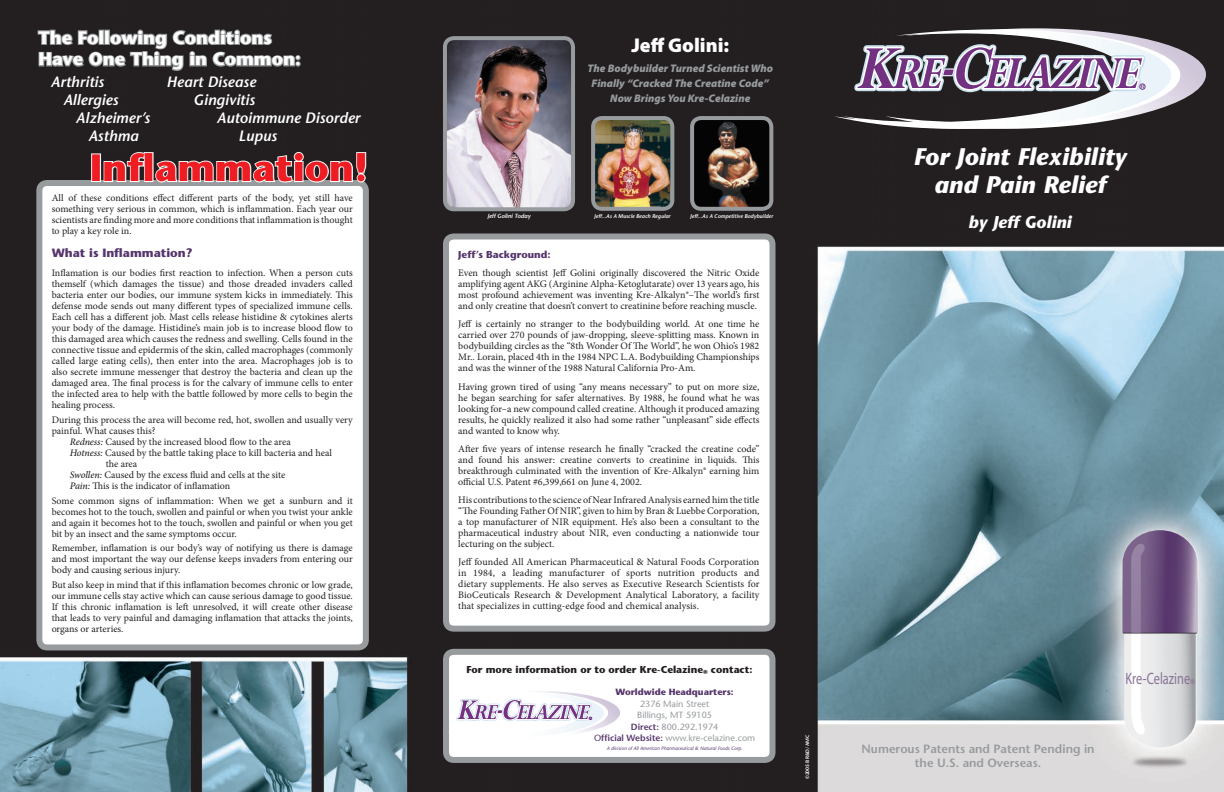
<style>
.page{position:relative;width:1224px;height:792px;background:#fff}
.page>*{position:absolute;margin:0;border:0;box-sizing:border-box;transform-origin:0 0}
.t1{font:700 38px "Stone Sans";color:#ee1d23}
.t2{font:italic 700 24px/28.8px "Stone Sans";color:#fff;text-align:center}
.t3{font:900 20px "Myriad Pro";color:#fff}
.t4{font:700 18px/21.6px "Stone Sans";color:#fff}
.t5{font:italic 700 17px "Stone Sans";color:#fff}
.t6{font:16.5px "Myriad Pro";color:#897396;scale:.75 1}
.t7{font:italic 600 15px "Stone Sans";color:#fff}
.t8{font:600 12px "Stone Sans";color:#979b9d}
.t9{font:700 12px "Stone Sans";color:#56366c}
.t10{font:italic 900 11px/15px "Myriad Pro";color:#979b9d;text-align:center}
.t11{font:10px/11px "Minion Pro";color:#231f20;text-align:justify}
.t12{font:700 10px "Stone Sans";color:#231f20}
.t13{font:700 10px "Stone Sans";color:#56366c}
.t14{font:9px "Stone Sans";color:#979b9d}
.t15{font:700 9px "Stone Sans";color:#56366c}
.t16{font:italic 600 6px "Stone Sans";color:#fff}
.t17{font:italic 600 5.5px "Stone Sans";color:#fff}
.t18{font:italic 5px "Stone Sans";color:#56366c}
.t19{font:600 5px "Stone Sans";color:#fff}
.s1{font-weight:500;font-style:italic}
.s2{font-weight:600;color:#56366c}
.s3{color:#56366c}
</style>
<div class="page">
<img style="left:0;top:0;width:1224px;height:792px">
<div style="left:446px;top:652px;width:327px;height:108px;background:#fff;border-radius:8px"></div>
<div style="left:443px;top:649px;width:333px;height:114px;border:6px solid #979b9d;border-radius:8px"></div>
<div style="left:446px;top:236px;width:327px;height:393px;background:#fff;border-radius:8px"></div>
<div style="left:443px;top:233px;width:333px;height:399px;border:6px solid #979b9d;border-radius:8px"></div>
<img style="left:593px;top:118px;width:79px;height:91px">
<div style="left:591px;top:116px;width:83px;height:95px;border:4px solid #979b9d;border-radius:9px"></div>
<img style="left:448px;top:41px;width:122px;height:165px">
<div style="left:443px;top:36px;width:132px;height:175px;border:4px solid #979b9d;border-radius:9px"></div>
<img style="left:692px;top:118px;width:79px;height:91px">
<div style="left:690px;top:116px;width:83px;height:95px;border:4px solid #979b9d;border-radius:9px"></div>
<svg style="left:1123px;top:530px;width:74px;height:218px"></svg>
<svg style="left:834px;top:28px;width:378px;height:101px"></svg>
<svg style="left:446px;top:691px;width:174px;height:48px"></svg>
<div style="left:39px;top:183px;width:327px;height:464px;background:#fff;border-radius:8px"></div>
<div style="left:36px;top:180px;width:333px;height:470px;border:6px solid #979b9d;border-radius:8px"></div>
<svg style="left:37px;top:21px;width:265px;height:59px"></svg>
<div style="left:91px;top:153px;width:10px;height:29px;border:2px solid #fff"></div>
<svg style="left:103px;top:151px;width:264px;height:33px"></svg>
<p class="t4" style="left:38px;top:27px;width:264px">The Following Conditions<br>Have One Thing in Common:</p>
<p class="t7" style="left:51px;top:73px;width:55px">Arthritis</p>
<p class="t7" style="left:167px;top:73px;width:91px">Heart Disease</p>
<p class="t7" style="left:63px;top:91px;width:56px">Allergies</p>
<p class="t7" style="left:193px;top:91px;width:63px">Gingivitis</p>
<p class="t7" style="left:76px;top:109px;width:76px">Alzheimer’s</p>
<p class="t7" style="left:217px;top:109px;width:145px">Autoimmune Disorder</p>
<p class="t7" style="left:88px;top:127px;width:51px">Asthma</p>
<p class="t7" style="left:239px;top:127px;width:40px">Lupus</p>
<p class="t1" style="left:90px;top:145px;width:280px">Inflammation!</p>
<p class="t11" style="left:52px;top:193px;width:303px">All of these conditions effect different parts of the body, yet still have something very serious in common, which is inflammation. Each year our scientists are finding more and more conditions that inflammation is thought to play a key role in.</p>
<p class="t9" style="left:52px;top:246px;width:143px">What is Inflammation?</p>
<p class="t11" style="left:52px;top:268px;width:303px">Inflamation is our bodies first reaction to infection. When a person cuts themself (which damages the tissue) and those dreaded invaders called bacteria enter our bodies, our immune system kicks in immediately. This defense mode sends out many different types of specialized immune cells.<br>Each cell has a different job. Mast cells release histidine &amp; cytokines alerts your body of the damage. Histidine’s main job is to increase blood flow to this damaged area which causes the redness and swelling. Cells found in the connective tissue and epidermis of the skin, called macrophages (commonly called large eating cells), then enter into the area. Macrophages job is to also secrete immune messenger that destroy the bacteria and clean up the damaged area. The final process is for the calvary of immune cells to enter the infected area to help with the battle followed by more cells to begin the healing process.</p>
<p class="t11" style="left:52px;top:414px;width:303px">During this process the area will become red, hot, swollen and usually very painful. What causes this?</p>
<p class="t11" style="left:70px;top:436px;width:223px"><span class="s1">Redness:</span> Caused by the increased blood flow to the area</p>
<p class="t11" style="left:106px;top:447px;width:228px;text-indent:-36px"><span class="s1">Hotness:</span> Caused by the battle taking place to kill bacteria and heal the area</p>
<p class="t11" style="left:70px;top:469px;width:217px"><span class="s1">Swollen:</span> Caused by the excess fluid and cells at the site</p>
<p class="t11" style="left:70px;top:480px;width:162px"><span class="s1">Pain:</span> This is the indicator of inflamation</p>
<p class="t11" style="left:52px;top:495px;width:303px">Some common signs of inflammation: When we get a sunburn and it becomes hot to the touch, swollen and painful or when you twist your ankle and again it becomes hot to the touch, swollen and painful or when you get bit by an insect and the same symptoms occur.</p>
<p class="t11" style="left:52px;top:543px;width:303px">Remember, inflamation is our body’s way of notifying us there is damage and most important the way our defense keeps invaders from entering our body and causing serious injury.</p>
<p class="t11" style="left:52px;top:579px;width:303px">But also keep in mind that if this inflamation becomes chronic or low grade, our immune cells stay active which can cause serious damage to good tissue.<br>If this chronic inflamation is left unresolved, it will create other disease that leads to very painful and damaging inflamation that attacks the joints, organs or arteries.</p>
<p class="t3" style="left:631px;top:32px;width:99px">Jeff Golini:</p>
<p class="t10" style="left:588px;top:60px;width:187px">The Bodybuilder Turned Scientist Who<br>Finally “Cracked The Creatine Code”<br>Now Brings You Kre-Celazine</p>
<p class="t16" style="left:487px;top:213px;width:45px">Jeff Golini Today</p>
<p class="t17" style="left:594px;top:213px;width:78px">Jeff...As A Muscle Beach Regular</p>
<p class="t17" style="left:690px;top:213px;width:84px">Jeff...As A Competitive Bodybuilder</p>
<p class="t13" style="left:458px;top:249px;width:94px">Jeff’s Background:</p>
<p class="t11" style="left:458px;top:268px;width:303px">Even though scientist Jeff Golini originally discovered the Nitric Oxide amplifying agent AKG (Arginine Alpha-Ketoglutarate) over 13 years ago, his most profound achievement was inventing Kre-Alkalyn®–The world’s first and only creatine that doesn’t convert to creatinine before reaching muscle.</p>
<p class="t11" style="left:458px;top:319px;width:303px">Jeff is certainly no stranger to the bodybuilding world. At one time he carried over 270 pounds of jaw-dropping, sleeve-splitting mass. Known in bodybuilding circles as the “8th Wonder Of The World”, he won Ohio’s 1982<br>Mr.. Lorain, placed 4th in the 1984 NPC L.A. Bodybuilding Championships and was the winner of the 1988 Natural California Pro-Am.</p>
<p class="t11" style="left:458px;top:381px;width:303px">Having grown tired of using “any means necessary” to put on more size, he began searching for safer alternatives. By 1988, he found what he was looking for–a new compound called creatine. Although it produced amazing results, he quickly realized it also had some rather “unpleasant” side effects and wanted to know why.</p>
<p class="t11" style="left:458px;top:443px;width:303px">After five years of intense research he finally “cracked the creatine code” and found his answer: creatine converts to creatinine in liquids. This breakthrough culminated with the invention of Kre-Alkalyn® earning him official U.S. Patent #6,399,661 on June 4, 2002.</p>
<p class="t11" style="left:458px;top:494px;width:303px">His contributions to the science of Near Infrared Analysis earned him the title “The Founding Father Of NIR”, given to him by Bran &amp; Luebbe Corporation, a top manufacturer of NIR equipment. He’s also been a consultant to the pharmaceutical industry about NIR, even conducting a nationwide tour lecturing on the subject.</p>
<p class="t11" style="left:458px;top:557px;width:303px">Jeff founded All American Pharmaceutical &amp; Natural Foods Corporation in 1984, a leading manufacturer of sports nutrition products and dietary supplements. He also serves as Executive Research Scientists for BioCeuticals Research &amp; Development Analytical Laboratory, a facility that specializes in cutting-edge food and chemical analysis.</p>
<p class="t12" style="left:466px;top:663px;width:288px">For more information or to order Kre-Celazine<sub>®</sub> contact:</p>
<p class="t15" style="left:616px;top:687px;width:120px">Worldwide Headquarters:</p>
<p class="t14" style="left:640px;top:698px;width:71px">2376 Main Street</p>
<p class="t14" style="left:637px;top:710px;width:76px">Billings, MT 59105</p>
<p class="t14" style="left:631px;top:721px;width:89px"><span class="s2">Direct:</span> 800.292.1974</p>
<p class="t14" style="left:594px;top:733px;width:163px"><span class="s3">O</span><span class="s2">fficial Website:</span> www.kre-celazine.com</p>
<p class="t18" style="left:607px;top:746px;width:137px">A division of All American Pharmaceutical &amp; Natural Foods Corp.</p>
<p class="t19" style="left:804px;top:779px;width:46px;rotate:-90deg">©2005 BR&amp;D/AMC</p>
<p class="t2" style="left:913px;top:142px;width:215px">For Joint Flexibility and Pain Relief</p>
<p class="t5" style="left:968px;top:212px;width:105px">by Jeff Golini</p>
<p class="t8" style="left:862px;top:742px;width:235px">Numerous Patents and Patent Pending in</p>
<p class="t8" style="left:915px;top:756px;width:128px">the U.S. and Overseas.</p>
<p class="t6" style="left:1125px;top:669px;width:95px">Kre-Celazine®</p>
</div>
